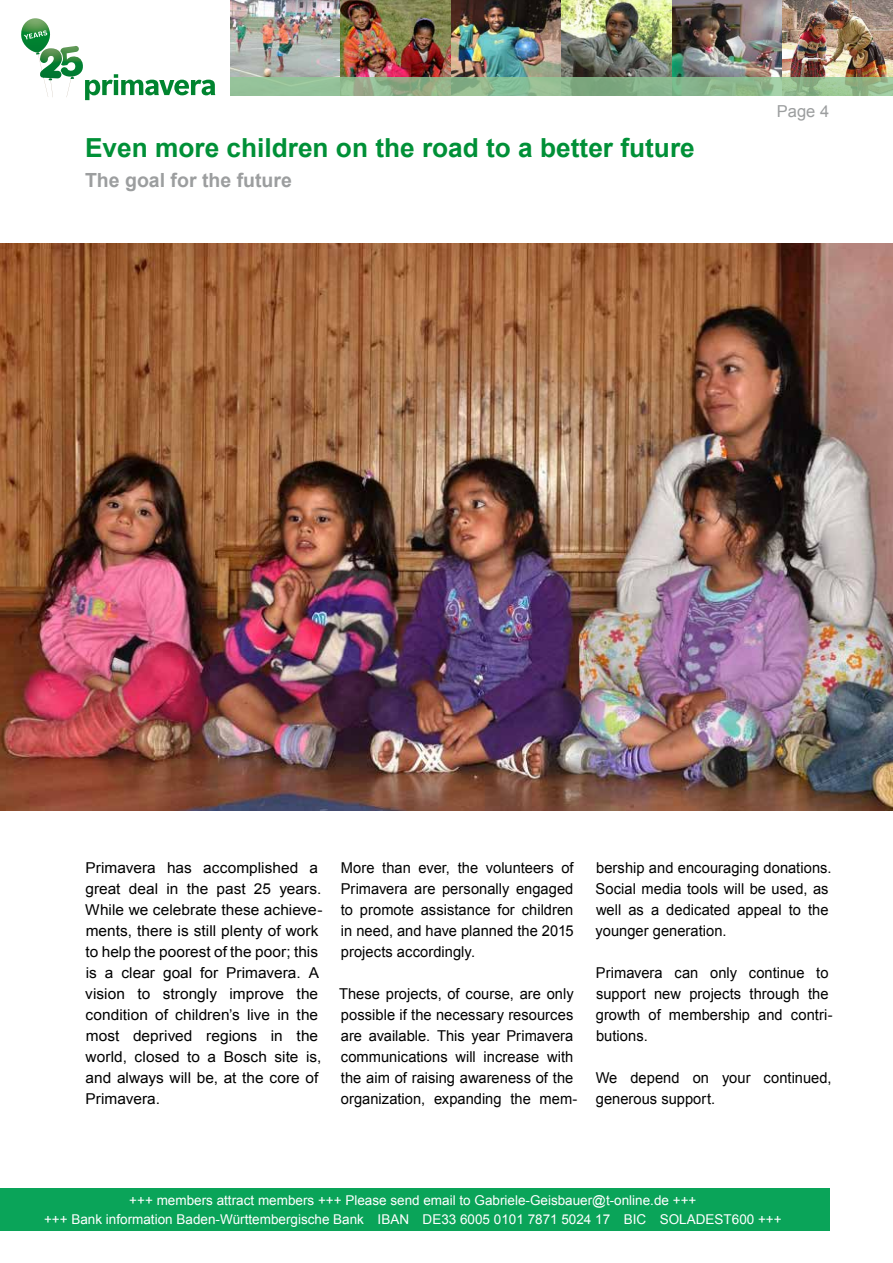
<style>
.page{position:relative;width:893px;height:1263px;background:#fff}
.page>*{position:absolute;margin:0;border:0;box-sizing:border-box;transform-origin:0 0}
.t1{font:700 26.25px "Arial";color:#009037}
.t2{font:700 19.5px "Arial";color:#9c9e9f}
.t3{font:16.5px "Arial";color:#9c9e9f}
.t4{font:15px/21px "Arial";letter-spacing:.005em;color:#000}
.t5{font:13.5px/18.8px "Arial";color:#fff;text-align:center}
</style>
<div class="page">
<div style="left:0;top:1188px;width:829px;height:43px;background:#0aa459"></div>
<img style="left:44px;top:79px;width:27px;height:18px">
<img style="left:62px;top:46px;width:21px;height:33px">
<img style="left:51px;top:48px;width:11px;height:32px">
<img style="left:21px;top:18px;width:30px;height:35px">
<img style="left:36px;top:52px;width:37px;height:27px">
<img style="left:85px;top:74px;width:130px;height:26px">
<img style="left:230px;top:0;width:663px;height:77px">
<svg style="left:230px;top:77px;width:663px;height:19px;background:#8eb78e"></svg>
<img style="left:0;top:243px;width:893px;height:567px">
<h1 class="t1" style="left:85px;top:131px;width:611px">Even more children on the road to a better future</h1>
<h2 class="t2" style="left:85px;top:167px;width:208px">The goal for the future</h2>
<p class="t3" style="left:777px;top:100px;width:54px">Page 4</p>
<p class="t4" style="left:85px;top:857px;width:239px">Primavera has accomplished a great deal in the past 25 years.<br>While we celebrate these achieve&shy;ments, there is still plenty of work to help the poorest of the poor; this is a clear goal for Primavera. A vision to strongly improve the condition of children’s live in the most deprived regions in the world, closed to a Bosch site is, and always will be, at the core of<br>Primavera.</p>
<p class="t4" style="left:341px;top:857px;width:234px;text-align:justify">More than ever, the volunteers of Primavera are personally engaged to promote assistance for children in need, and have planned the 2015 projects accordingly.</p>
<p class="t4" style="left:339px;top:983px;width:240px">These projects, of course, are only possible if the necessary resources are available. This year Primavera communications will increase with the aim of raising awareness of the organization, expanding the mem-</p>
<p class="t4" style="left:596px;top:857px;width:237px">bership and encouraging donations.<br>Social media tools will be used, as well as a dedicated appeal to the younger generation.</p>
<p class="t4" style="left:596px;top:962px;width:238px">Primavera can only continue to support new projects through the growth of membership and contri&shy;butions.</p>
<p class="t4" style="left:596px;top:1067px;width:237px">We depend on your continued, generous support.</p>
<p class="t5" style="left:44px;top:1191px;width:739px">+++ members attract members +++ Please send email to Gabriele-Geisbauer@t-online.de +++<br>+++ Bank information Baden-Württembergische Bank IBAN DE33 6005 0101 7871 5024 17 BIC SOLADEST600 +++</p>
</div>
